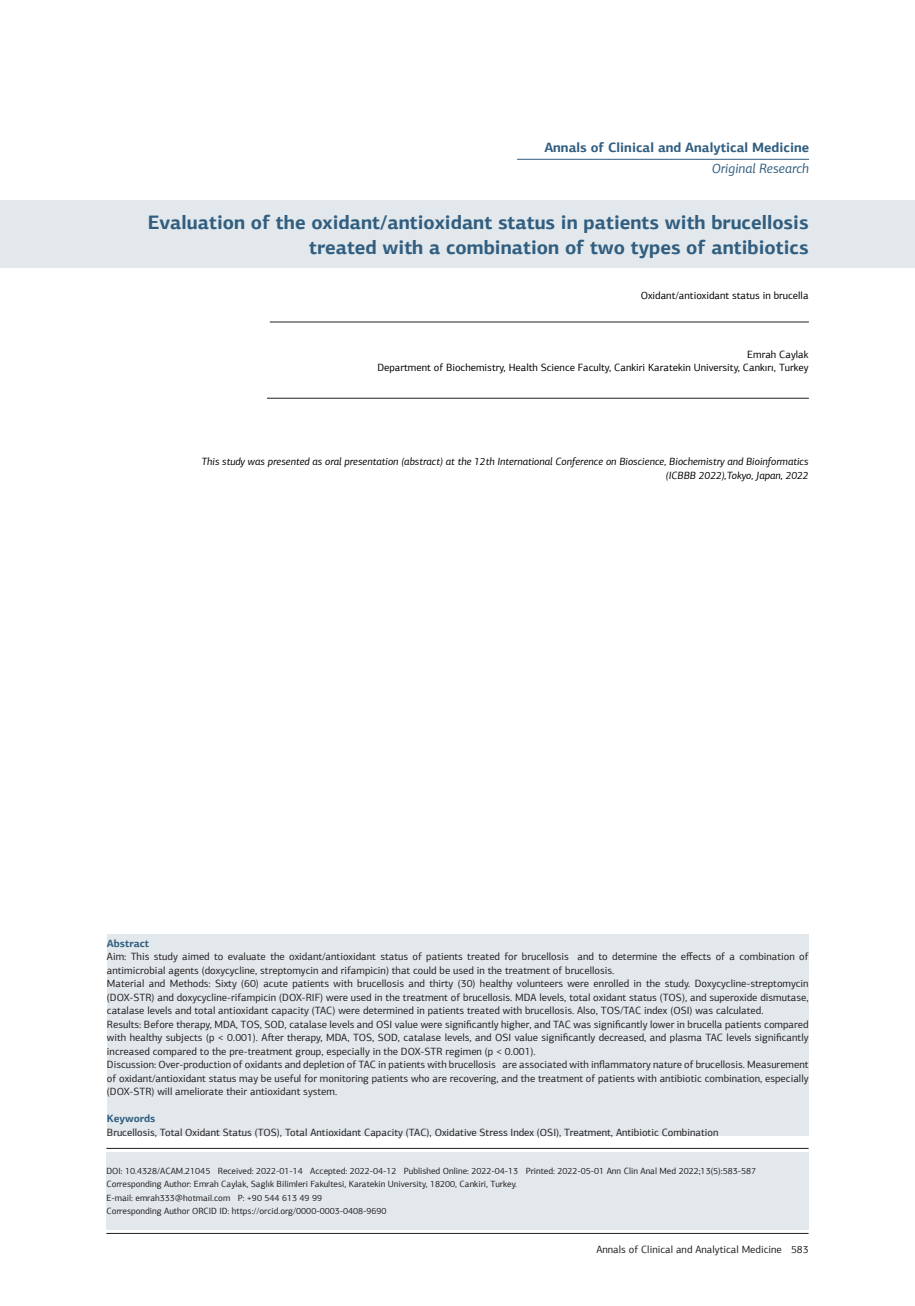
<style>
.page{position:relative;width:915px;height:1306px;background:#fff}
.page>*{position:absolute;margin:0;border:0;box-sizing:border-box;transform-origin:0 0}
.t1{font:700 19.5px/25.5px "PF Agora Sans Pro";color:#315e80;text-align:right}
.t2{font:700 13.5px "PF Agora Sans Pro";color:#315e80}
.t3{font:italic 13.5px "PF Agora Sans Pro";color:#315e80}
.t4{font:10.5px/13.5px "PF Agora Sans Pro";color:#231f20;text-align:justify}
.t5{font:italic 10.5px/13.5px "PF Agora Sans Pro";color:#000;text-align:right}
.t6{font:10.5px "PF Agora Sans Pro";color:#000}
.t7{font:700 10.5px "PF Agora Sans Pro";color:#315e80}
.t8{font:9px "PF Agora Sans Pro";color:#231f20}
</style>
<div class="page">
<hr style="left:106px;top:1233px;width:702px;height:1px;background:#231f20">
<div style="left:0;top:200px;width:914px;height:68px;background:#e2e8eb"></div>
<hr style="left:106px;top:1148px;width:702px;height:1px;background:#231f20">
<hr style="left:270px;top:322px;width:538px;height:1px;background:#231f20">
<hr style="left:267px;top:398px;width:541px;height:1px;background:#231f20">
<hr style="left:517px;top:159px;width:291px;height:1px;background:#315e80">
<div style="left:106px;top:1151px;width:702px;height:78px;background:#e2e8eb"></div>
<div style="left:107px;top:934px;width:701px;height:201px;background:#e2e8eb"></div>
<p class="t2" style="left:544px;top:139px;width:266px">Annals of Clinical and Analytical Medicine</p>
<p class="t3" style="left:711px;top:160px;width:99px">Original Research</p>
<p class="t1" style="left:148px;top:209px;width:662px">Evaluation of the oxidant/antioxidant status in patients with brucellosis treated with a combination of two types of antibiotics</p>
<p class="t6" style="left:640px;top:289px;width:169px">Oxidant/antioxidant status in brucella</p>
<p class="t6" style="left:747px;top:348px;width:63px">Emrah Caylak</p>
<p class="t6" style="left:377px;top:361px;width:432px">Department of Biochemistry, Health Science Faculty, Cankiri Karatekin University, Cankırı, Turkey</p>
<p class="t5" style="left:201px;top:455px;width:608px">This study was presented as oral presentation (abstract) at the 12th International Conference on Bioscience, Biochemistry and Bioinformatics (ICBBB 2022),Tokyo, Japan, 2022</p>
<p class="t7" style="left:107px;top:936px;width:44px">Abstract</p>
<p class="t4" style="left:107px;top:949px;width:703px">Aim: This study aimed to evaluate the oxidant/antioxidant status of patients treated for brucellosis and to determine the effects of a combination of antimicrobial agents (doxycycline, streptomycin and rifampicin) that could be used in the treatment of brucellosis.</p>
<p class="t4" style="left:107px;top:976px;width:703px">Material and Methods: Sixty (60) acute patients with brucellosis and thirty (30) healthy volunteers were enrolled in the study. Doxycycline-streptomycin (DOX-STR) and doxycycline-rifampicin (DOX-RIF) were used in the treatment of brucellosis. MDA levels, total oxidant status (TOS), and superoxide dismutase, catalase levels and total antioxidant capacity (TAC) were determined in patients treated with brucellosis. Also, TOS/TAC index (OSI) was calculated.</p>
<p class="t4" style="left:107px;top:1017px;width:703px">Results: Before therapy, MDA, TOS, SOD, catalase levels and OSI value were significantly higher, and TAC was significantly lower in brucella patients compared with healthy subjects (p &lt; 0.001). After therapy, MDA, TOS, SOD, catalase levels, and OSI value significantly decreased, and plasma TAC levels significantly increased compared to the pre-treatment group, especially in the DOX-STR regimen (p &lt; 0.001).</p>
<p class="t4" style="left:107px;top:1057px;width:703px">Discussion: Over-production of oxidants and depletion of TAC in patients with brucellosis are associated with inflammatory nature of brucellosis. Measurement of oxidant/antioxidant status may be useful for monitoring patients who are recovering, and the treatment of patients with antibiotic combination, especially (DOX-STR) will ameliorate their antioxidant system.</p>
<p class="t7" style="left:107px;top:1112px;width:50px">Keywords</p>
<p class="t4" style="left:107px;top:1125px;width:612px">Brucellosis, Total Oxidant Status (TOS), Total Antioxidant Capacity (TAC), Oxidative Stress Index (OSI), Treatment, Antibiotic Combination</p>
<p class="t8" style="left:106px;top:1165px;width:651px">DOI: 10.4328/ACAM.21045 Received: 2022-01-14 Accepted: 2022-04-12 Published Online: 2022-04-13 Printed: 2022-05-01 Ann Clin Anal Med 2022;13(5):583-587</p>
<p class="t8" style="left:106px;top:1178px;width:412px">Corresponding Author: Emrah Caylak, Saglık Bilimleri Fakultesi, Karatekin University, 18200, Cankiri, Turkey.</p>
<p class="t8" style="left:106px;top:1192px;width:217px">E-mail: emrah333@hotmail.com P: +90 544 613 49 99</p>
<p class="t8" style="left:106px;top:1205px;width:281px">Corresponding Author ORCID ID: https://orcid.org/0000-0003-0408-9690</p>
<p class="t4" style="left:596px;top:1242px;width:213px">Annals of Clinical and Analytical Medicine 583</p>
</div>
